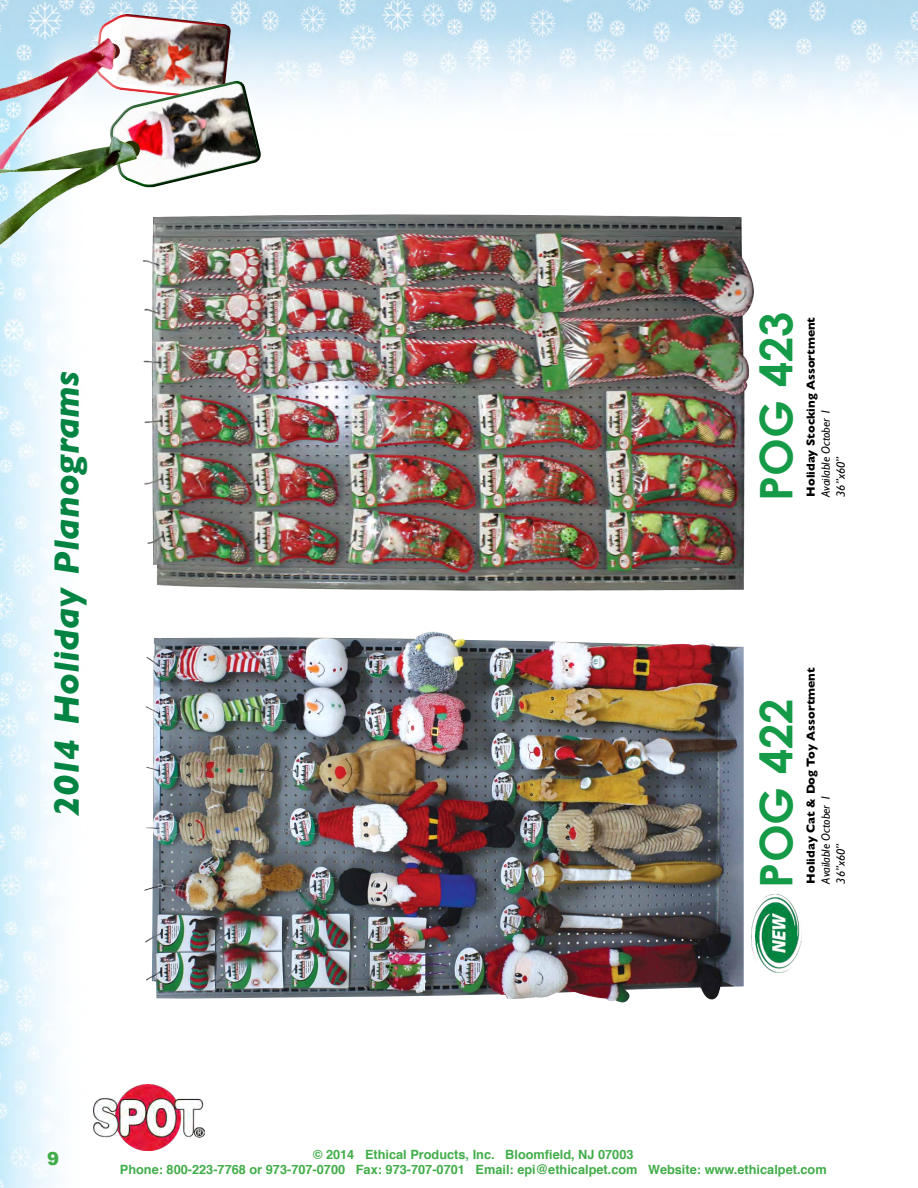
<style>
.page{position:relative;width:918px;height:1188px;background:#fff}
.page>*{position:absolute;margin:0;border:0;box-sizing:border-box;transform-origin:0 0}
.t1{font:700 45px "Century Gothic";color:#159a48}
.t2{font:italic 700 36px "Gill Sans";color:#038442}
.t3{font:900 18px "Arial";color:#41ad49}
.t4{font:700 12.75px/15.3px "Helvetica";color:#41ad49;text-align:center}
.t5{font:700 12px "Gill Sans";color:#000}
.t6{font:italic 12px/15px "Gill Sans";color:#000}
</style>
<div class="page">
<img style="left:0;top:0;width:918px;height:1188px">
<img style="left:0;top:0;width:127px;height:105px">
<img style="left:93px;top:1084px;width:112px;height:66px">
<img style="left:93px;top:11px;width:170px;height:175px">
<svg style="left:122px;top:141px;width:18px;height:18px"></svg>
<img style="left:0;top:105px;width:137px;height:159px">
<img style="left:144px;top:632px;width:600px;height:370px">
<img style="left:99px;top:186px;width:694px;height:430px">
<img style="left:751px;top:895px;width:51px;height:77px">
<h2 class="t2" style="left:46px;top:817px;width:447px;rotate:-90deg">2014 Holiday Planograms</h2>
<h1 class="t1" style="left:748px;top:501px;width:190px;rotate:-90deg">POG 423</h1>
<p class="t5" style="left:804px;top:497px;width:181px;rotate:-90deg">Holiday Stocking Assortment</p>
<p class="t6" style="left:818px;top:497px;width:90px;rotate:-90deg">Available October 1<br>36”x60”</p>
<h1 class="t1" style="left:748px;top:888px;width:191px;rotate:-90deg">POG 422</h1>
<p class="t5" style="left:804px;top:884px;width:218px;rotate:-90deg">Holiday Cat &amp; Dog Toy Assortment</p>
<p class="t6" style="left:818px;top:884px;width:90px;rotate:-90deg">Available October 1<br>36”x60”</p>
<h3 class="t3" style="left:47px;top:1148px;width:14px">9</h3>
<p class="t4" style="left:120px;top:1147px;width:708px">© 2014 Ethical Products, Inc. Bloomfield, NJ 07003<br>Phone: 800-223-7768 or 973-707-0700 Fax: 973-707-0701 Email: epi@ethicalpet.com Website: www.ethicalpet.com</p>
</div>
